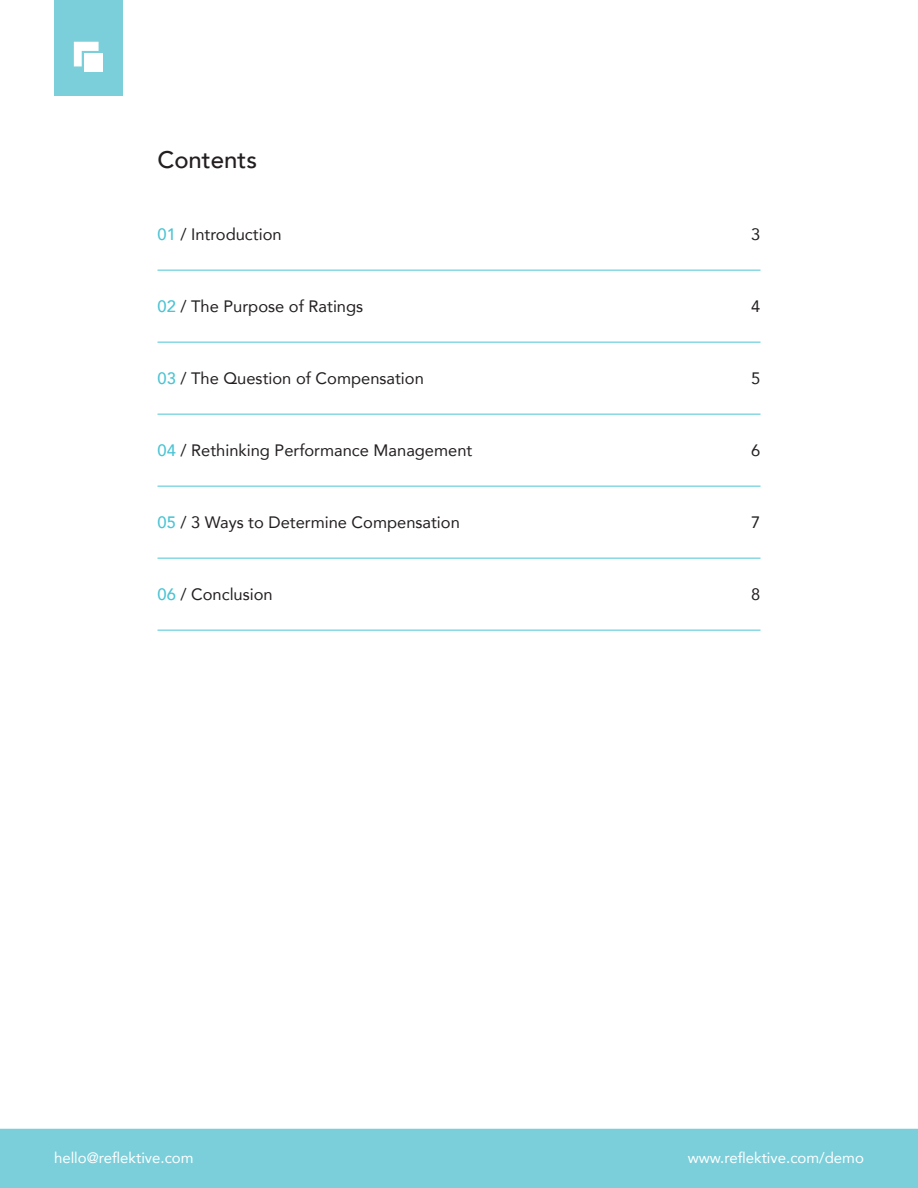
<style>
.page{position:relative;width:918px;height:1188px;background:#fff}
.page>*{position:absolute;margin:0;border:0;box-sizing:border-box;transform-origin:0 0}
.t1{font:500 24px "Avenir";color:#231f20}
.Contents{font:16.5px "Avenir";color:#231f20}
.Page_Number{font:15px "Avenir";color:#fff}
.Page_Footer{font:15px "Avenir";color:#fff}
.s1{font-weight:500;color:#4bc4d4}
</style>
<div class="page">
<hr style="left:158px;top:270px;width:602px;height:1px;background:#4bc4d4">
<hr style="left:158px;top:342px;width:602px;height:1px;background:#4bc4d4">
<hr style="left:158px;top:414px;width:602px;height:1px;background:#4bc4d4">
<hr style="left:158px;top:486px;width:602px;height:1px;background:#4bc4d4">
<hr style="left:158px;top:558px;width:602px;height:1px;background:#4bc4d4">
<hr style="left:158px;top:630px;width:602px;height:1px;background:#4bc4d4">
<div style="left:54px;top:0;width:69px;height:96px;background:#7bcfda"></div>
<div style="left:84px;top:53px;width:19px;height:19px;background:#fff"></div>
<svg style="left:74px;top:42px;width:25px;height:24px"></svg>
<div style="left:0;top:1128px;width:918px;height:60px;background:#7bcfda"></div>
<hr style="left:0;top:1127px;width:918px;height:2px;background:#fff">
<p class="t1" style="left:158px;top:139px;width:101px">Contents</p>
<p class="Contents" style="left:158px;top:221px;width:126px"><span class="s1">01</span> / Introduction</p>
<p class="Contents" style="left:751px;top:221px;width:11px">3</p>
<p class="Contents" style="left:158px;top:293px;width:207px"><span class="s1">02</span> / The Purpose of Ratings</p>
<p class="Contents" style="left:751px;top:293px;width:11px">4</p>
<p class="Contents" style="left:158px;top:365px;width:268px"><span class="s1">03</span> / The Question of Compensation</p>
<p class="Contents" style="left:751px;top:365px;width:11px">5</p>
<p class="Contents" style="left:158px;top:437px;width:316px"><span class="s1">04</span> / Rethinking Performance Management</p>
<p class="Contents" style="left:751px;top:437px;width:11px">6</p>
<p class="Contents" style="left:158px;top:509px;width:304px"><span class="s1">05</span> / 3 Ways to Determine Compensation</p>
<p class="Contents" style="left:751px;top:509px;width:11px">7</p>
<p class="Contents" style="left:158px;top:581px;width:117px"><span class="s1">06</span> / Conclusion</p>
<p class="Contents" style="left:751px;top:581px;width:11px">8</p>
<p class="Page_Footer" style="left:54px;top:1145px;width:141px">hello@reflektive.com</p>
<p class="Page_Number" style="left:688px;top:1145px;width:178px">www.reflektive.com/demo</p>
</div>
